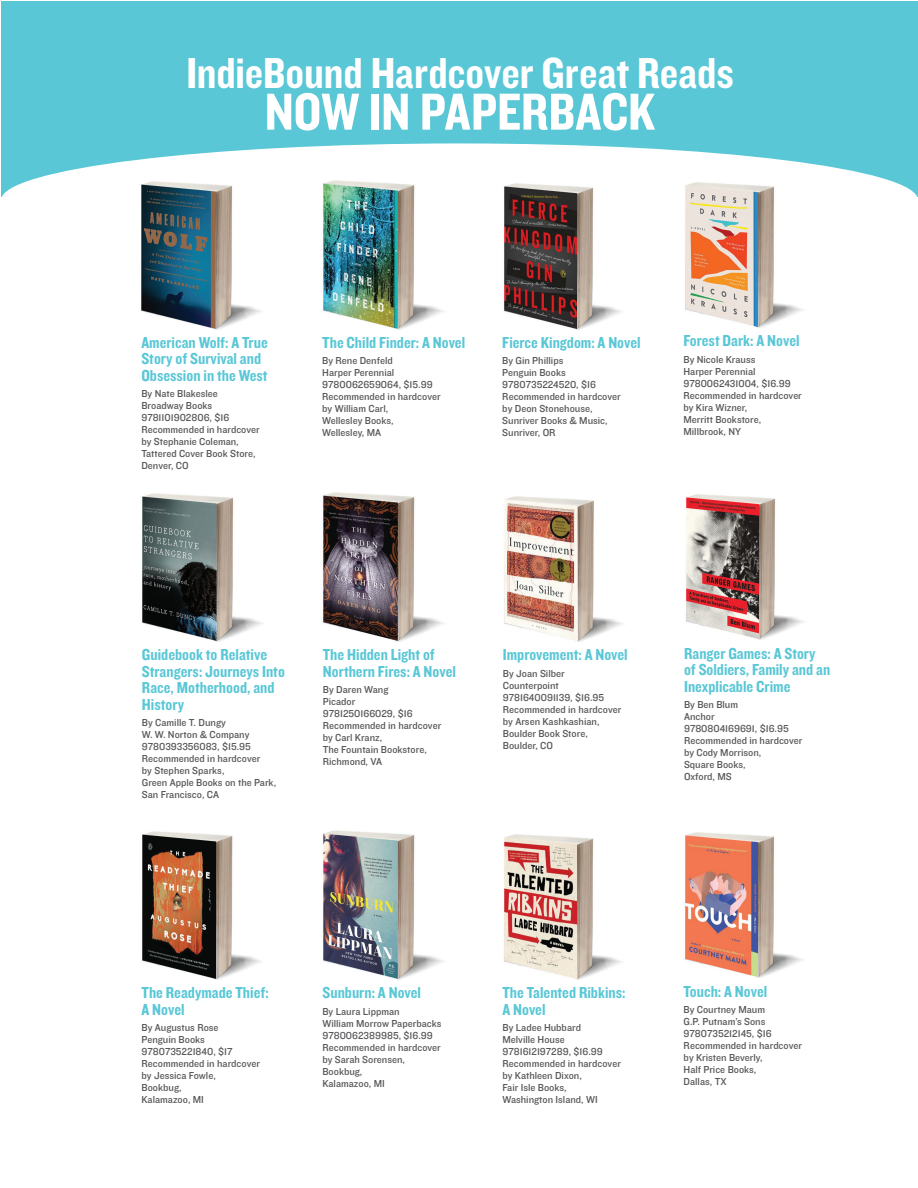
<style>
.page{position:relative;width:918px;height:1188px;background:#fff}
.page>*{position:absolute;margin:0;border:0;box-sizing:border-box;transform-origin:0 0}
.t1{font:54px "Knockout 50 Welterweight";letter-spacing:-.005em;color:#fff}
.t2{font:45px "Knockout 50 Welterweight";letter-spacing:-.005em;color:#fff}
.NIP_Title{font:16.5px/16.5px "Knockout 50 Welterweight";color:#59c7d6}
.NIP_Text{font:10.5px "Knockout 31 Junior Middlewt";color:#57585a}
</style>
<div class="page">
<div style="left:1px;top:1px;width:917px;height:195px;background:#59c7d6"></div>
<div style="left:1px;top:143px;width:917px;height:114px;background:#fff;border-radius:50%"></div>
<img style="left:141px;top:181px;width:121px;height:149px">
<img style="left:323px;top:180px;width:121px;height:150px">
<img style="left:504px;top:183px;width:118px;height:147px">
<img style="left:685px;top:182px;width:118px;height:146px">
<img style="left:142px;top:493px;width:121px;height:149px">
<img style="left:323px;top:492px;width:121px;height:150px">
<img style="left:504px;top:496px;width:119px;height:146px">
<img style="left:686px;top:494px;width:118px;height:146px">
<img style="left:142px;top:831px;width:120px;height:149px">
<img style="left:323px;top:830px;width:121px;height:150px">
<img style="left:504px;top:834px;width:118px;height:146px">
<img style="left:685px;top:832px;width:118px;height:146px">
<p class="t2" style="left:186px;top:43px;width:549px">IndieBound Hardcover Great Reads</p>
<p class="t1" style="left:265px;top:76px;width:392px">NOW IN PAPERBACK</p>
<p class="NIP_Title" style="left:141px;top:334px;width:128px">American Wolf: A True<br>Story of Survival and<br>Obsession in the West</p>
<p class="NIP_Text" style="left:141px;top:387px;width:78px">By Nate Blakeslee</p>
<p class="NIP_Text" style="left:141px;top:399px;width:72px">Broadway Books</p>
<p class="NIP_Text" style="left:141px;top:411px;width:89px">9781101902806, $16</p>
<p class="NIP_Text" style="left:141px;top:423px;width:120px">Recommended in hardcover</p>
<p class="NIP_Text" style="left:141px;top:435px;width:99px">by Stephanie Coleman,</p>
<p class="NIP_Text" style="left:141px;top:447px;width:116px">Tattered Cover Book Store,</p>
<p class="NIP_Text" style="left:141px;top:459px;width:49px">Denver, CO</p>
<p class="NIP_Title" style="left:322px;top:334px;width:144px">The Child Finder: A Novel</p>
<p class="NIP_Text" style="left:322px;top:354px;width:72px">By Rene Denfeld</p>
<p class="NIP_Text" style="left:322px;top:366px;width:74px">Harper Perennial</p>
<p class="NIP_Text" style="left:322px;top:378px;width:112px">9780062659064, $15.99</p>
<p class="NIP_Text" style="left:322px;top:390px;width:120px">Recommended in hardcover</p>
<p class="NIP_Text" style="left:322px;top:402px;width:68px">by William Carl,</p>
<p class="NIP_Text" style="left:322px;top:414px;width:73px">Wellesley Books,</p>
<p class="NIP_Text" style="left:322px;top:426px;width:60px">Wellesley, MA</p>
<p class="NIP_Title" style="left:502px;top:334px;width:140px">Fierce Kingdom: A Novel</p>
<p class="NIP_Text" style="left:502px;top:354px;width:63px">By Gin Phillips</p>
<p class="NIP_Text" style="left:502px;top:366px;width:65px">Penguin Books</p>
<p class="NIP_Text" style="left:502px;top:378px;width:95px">9780735224520, $16</p>
<p class="NIP_Text" style="left:502px;top:390px;width:120px">Recommended in hardcover</p>
<p class="NIP_Text" style="left:502px;top:402px;width:92px">by Deon Stonehouse,</p>
<p class="NIP_Text" style="left:502px;top:414px;width:107px">Sunriver Books &amp; Music,</p>
<p class="NIP_Text" style="left:502px;top:426px;width:55px">Sunriver, OR</p>
<p class="NIP_Title" style="left:683px;top:332px;width:118px">Forest Dark: A Novel</p>
<p class="NIP_Text" style="left:683px;top:352px;width:73px">By Nicole Krauss</p>
<p class="NIP_Text" style="left:683px;top:364px;width:74px">Harper Perennial</p>
<p class="NIP_Text" style="left:683px;top:376px;width:109px">9780062431004, $16.99</p>
<p class="NIP_Text" style="left:683px;top:388px;width:120px">Recommended in hardcover</p>
<p class="NIP_Text" style="left:683px;top:400px;width:65px">by Kira Wizner,</p>
<p class="NIP_Text" style="left:683px;top:412px;width:79px">Merritt Bookstore,</p>
<p class="NIP_Text" style="left:683px;top:424px;width:59px">Millbrook, NY</p>
<p class="NIP_Title" style="left:142px;top:646px;width:144px">Guidebook to Relative<br>Strangers: Journeys Into<br>Race, Motherhood, and<br>History</p>
<p class="NIP_Text" style="left:142px;top:716px;width:85px">By Camille T. Dungy</p>
<p class="NIP_Text" style="left:142px;top:728px;width:109px">W. W. Norton &amp; Company</p>
<p class="NIP_Text" style="left:142px;top:740px;width:110px">9780393356083, $15.95</p>
<p class="NIP_Text" style="left:142px;top:752px;width:120px">Recommended in hardcover</p>
<p class="NIP_Text" style="left:142px;top:764px;width:84px">by Stephen Sparks,</p>
<p class="NIP_Text" style="left:142px;top:776px;width:136px">Green Apple Books on the Park,</p>
<p class="NIP_Text" style="left:142px;top:788px;width:79px">San Francisco, CA</p>
<p class="NIP_Title" style="left:323px;top:646px;width:135px">The Hidden Light of<br>Northern Fires: A Novel</p>
<p class="NIP_Text" style="left:323px;top:683px;width:67px">By Daren Wang</p>
<p class="NIP_Text" style="left:323px;top:695px;width:34px">Picador</p>
<p class="NIP_Text" style="left:323px;top:707px;width:91px">9781250166029, $16</p>
<p class="NIP_Text" style="left:323px;top:719px;width:120px">Recommended in hardcover</p>
<p class="NIP_Text" style="left:323px;top:731px;width:61px">by Carl Kranz,</p>
<p class="NIP_Text" style="left:323px;top:743px;width:106px">The Fountain Bookstore,</p>
<p class="NIP_Text" style="left:323px;top:755px;width:61px">Richmond, VA</p>
<p class="NIP_Title" style="left:503px;top:646px;width:126px">Improvement: A Novel</p>
<p class="NIP_Text" style="left:503px;top:666px;width:63px">By Joan Silber</p>
<p class="NIP_Text" style="left:503px;top:678px;width:57px">Counterpoint</p>
<p class="NIP_Text" style="left:503px;top:690px;width:103px">9781640091139, $16.95</p>
<p class="NIP_Text" style="left:503px;top:702px;width:120px">Recommended in hardcover</p>
<p class="NIP_Text" style="left:503px;top:714px;width:98px">by Arsen Kashkashian,</p>
<p class="NIP_Text" style="left:503px;top:726px;width:86px">Boulder Book Store,</p>
<p class="NIP_Text" style="left:503px;top:738px;width:52px">Boulder, CO</p>
<p class="NIP_Title" style="left:684px;top:645px;width:148px">Ranger Games: A Story of Soldiers, Family and an<br>Inexplicable Crime</p>
<p class="NIP_Text" style="left:684px;top:698px;width:56px">By Ben Blum</p>
<p class="NIP_Text" style="left:684px;top:710px;width:32px">Anchor</p>
<p class="NIP_Text" style="left:684px;top:722px;width:106px">9780804169691, $16.95</p>
<p class="NIP_Text" style="left:684px;top:734px;width:120px">Recommended in hardcover</p>
<p class="NIP_Text" style="left:684px;top:746px;width:79px">by Cody Morrison,</p>
<p class="NIP_Text" style="left:684px;top:758px;width:63px">Square Books,</p>
<p class="NIP_Text" style="left:684px;top:770px;width:49px">Oxford, MS</p>
<p class="NIP_Title" style="left:142px;top:984px;width:129px">The Readymade Thief:<br>A Novel</p>
<p class="NIP_Text" style="left:142px;top:1020px;width:79px">By Augustus Rose</p>
<p class="NIP_Text" style="left:142px;top:1032px;width:65px">Penguin Books</p>
<p class="NIP_Text" style="left:142px;top:1044px;width:93px">9780735221840, $17</p>
<p class="NIP_Text" style="left:142px;top:1056px;width:120px">Recommended in hardcover</p>
<p class="NIP_Text" style="left:142px;top:1068px;width:76px">by Jessica Fowle,</p>
<p class="NIP_Text" style="left:142px;top:1080px;width:42px">Bookbug,</p>
<p class="NIP_Text" style="left:142px;top:1092px;width:64px">Kalamazoo, MI</p>
<p class="NIP_Title" style="left:322px;top:984px;width:100px">Sunburn: A Novel</p>
<p class="NIP_Text" style="left:322px;top:1004px;width:79px">By Laura Lippman</p>
<p class="NIP_Text" style="left:322px;top:1016px;width:121px">William Morrow Paperbacks</p>
<p class="NIP_Text" style="left:322px;top:1028px;width:112px">9780062389985, $16.99</p>
<p class="NIP_Text" style="left:322px;top:1040px;width:120px">Recommended in hardcover</p>
<p class="NIP_Text" style="left:322px;top:1052px;width:84px">by Sarah Sorensen,</p>
<p class="NIP_Text" style="left:322px;top:1064px;width:42px">Bookbug,</p>
<p class="NIP_Text" style="left:322px;top:1076px;width:64px">Kalamazoo, MI</p>
<p class="NIP_Title" style="left:502px;top:984px;width:125px">The Talented Ribkins:<br>A Novel</p>
<p class="NIP_Text" style="left:502px;top:1020px;width:80px">By Ladee Hubbard</p>
<p class="NIP_Text" style="left:502px;top:1032px;width:64px">Melville House</p>
<p class="NIP_Text" style="left:502px;top:1044px;width:102px">9781612197289, $16.99</p>
<p class="NIP_Text" style="left:502px;top:1056px;width:120px">Recommended in hardcover</p>
<p class="NIP_Text" style="left:502px;top:1068px;width:81px">by Kathleen Dixon,</p>
<p class="NIP_Text" style="left:502px;top:1080px;width:66px">Fair Isle Books,</p>
<p class="NIP_Text" style="left:502px;top:1092px;width:97px">Washington Island, WI</p>
<p class="NIP_Title" style="left:684px;top:982px;width:85px">Touch: A Novel</p>
<p class="NIP_Text" style="left:684px;top:1003px;width:83px">By Courtney Maum</p>
<p class="NIP_Text" style="left:684px;top:1015px;width:83px">G.P. Putnam’s Sons</p>
<p class="NIP_Text" style="left:684px;top:1027px;width:90px">9780735212145, $16</p>
<p class="NIP_Text" style="left:684px;top:1039px;width:120px">Recommended in hardcover</p>
<p class="NIP_Text" style="left:684px;top:1051px;width:80px">by Kristen Beverly,</p>
<p class="NIP_Text" style="left:684px;top:1063px;width:74px">Half Price Books,</p>
<p class="NIP_Text" style="left:684px;top:1075px;width:44px">Dallas, TX</p>
</div>
